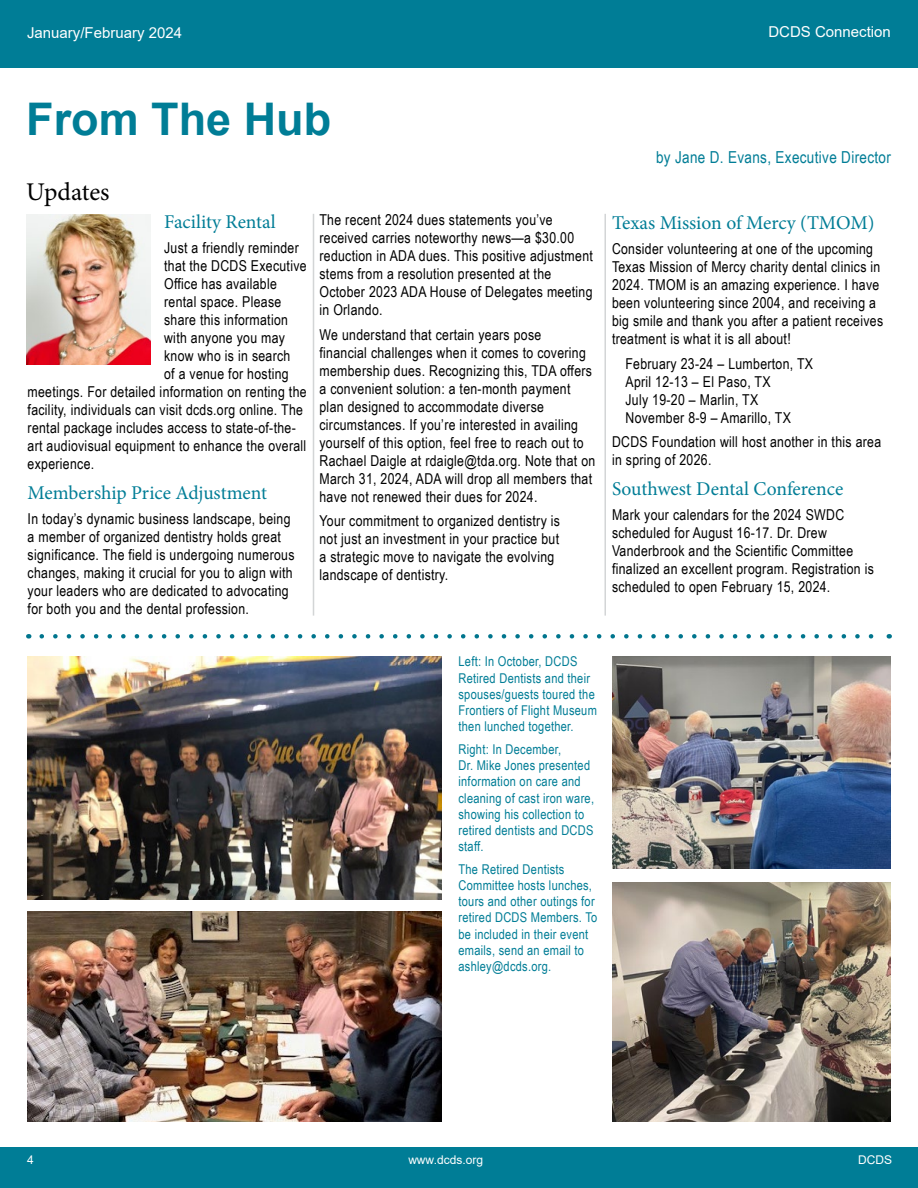
<style>
.page{position:relative;width:918px;height:1188px;background:#fff}
.page>*{position:absolute;margin:0;border:0;box-sizing:border-box;transform-origin:0 0}
.t1{font:700 45px "Arial";color:#007d96}
.t2{font:25.5px "Minion Pro";letter-spacing:-.005em;color:#000}
.t3{font:19.5px "Minion Pro";letter-spacing:-.005em;color:#007d96}
.t4{font:16.5px "Arial Narrow";letter-spacing:.02em;color:#007d96}
.t5{font:15px/18px "Arial Narrow";letter-spacing:.02em;color:#000}
.t6{font:15px "Arial";color:#fff}
.t7{font:13.5px/16.2px "Arial Narrow";letter-spacing:.02em;color:#007d96}
.t8{font:12px "Arial";color:#fff}
</style>
<div class="page">
<div style="left:0;top:0;width:918px;height:60px;background:#007d96"></div>
<div style="left:0;top:51px;width:918px;height:17px;background:#007d96"></div>
<div style="left:0;top:1148px;width:918px;height:40px;background:#007d96"></div>
<img style="left:27px;top:215px;width:123px;height:150px">
<hr style="left:313px;top:214px;width:1px;height:402px;background:#d3d5d6">
<hr style="left:604px;top:214px;width:2px;height:402px;background:#d3d5d6">
<img style="left:28px;top:912px;width:414px;height:209px">
<img style="left:28px;top:657px;width:414px;height:242px">
<svg style="left:42px;top:634px;width:832px;height:5px"></svg>
<img style="left:612px;top:657px;width:279px;height:211px">
<img style="left:612px;top:882px;width:279px;height:239px">
<p class="t6" style="left:27px;top:22px;width:157px">January/February 2024</p>
<p class="t6" style="left:768px;top:22px;width:124px">DCDS Connection</p>
<h1 class="t1" style="left:26px;top:88px;width:307px">From The Hub</h1>
<h2 class="t2" style="left:26px;top:175px;width:85px">Updates</h2>
<h3 class="t3" style="left:164px;top:209px;width:113px">Facility Rental</h3>
<p class="t5" style="left:164px;top:238px;width:136px">Just a friendly reminder</p>
<p class="t5" style="left:164px;top:256px;width:144px">that the DCDS Executive</p>
<p class="t5" style="left:164px;top:274px;width:114px">Office has available</p>
<p class="t5" style="left:164px;top:292px;width:119px">rental space. Please</p>
<p class="t5" style="left:164px;top:310px;width:125px">share this information</p>
<p class="t5" style="left:164px;top:328px;width:122px">with anyone you may</p>
<p class="t5" style="left:164px;top:346px;width:128px">know who is in search</p>
<p class="t5" style="left:164px;top:364px;width:126px">of a venue for hosting</p>
<p class="t5" style="left:28px;top:382px;width:281px">meetings. For detailed information on renting the</p>
<p class="t5" style="left:28px;top:400px;width:277px">facility, individuals can visit dcds.org online. The</p>
<p class="t5" style="left:28px;top:418px;width:270px">rental package includes access to state-of-the-</p>
<p class="t5" style="left:28px;top:436px;width:280px">art audiovisual equipment to enhance the overall</p>
<p class="t5" style="left:28px;top:454px;width:68px">experience.</p>
<h3 class="t3" style="left:28px;top:480px;width:241px">Membership Price Adjustment</h3>
<p class="t5" style="left:28px;top:509px;width:268px">In today’s dynamic business landscape, being a member of organized dentistry holds great significance. The field is undergoing numerous changes, making it crucial for you to align with your leaders who are dedicated to advocating for both you and the dental profession.</p>
<p class="t5" style="left:320px;top:210px;width:275px">The recent 2024 dues statements you’ve received carries noteworthy news—a $30.00 reduction in ADA dues. This positive adjustment stems from a resolution presented at the October 2023 ADA House of Delegates meeting in Orlando.</p>
<p class="t5" style="left:320px;top:325px;width:277px">We understand that certain years pose<br>financial challenges when it comes to covering membership dues. Recognizing this, TDA offers a convenient solution: a ten-month payment plan designed to accommodate diverse circumstances. If you’re interested in availing yourself of this option, feel free to reach out to Rachael Daigle at rdaigle@tda.org. Note that on March 31, 2024, ADA will drop all members that have not renewed their dues for 2024.</p>
<p class="t5" style="left:320px;top:511px;width:242px">Your commitment to organized dentistry is not just an investment in your practice but a strategic move to navigate the evolving landscape of dentistry.</p>
<p class="t4" style="left:656px;top:145px;width:236px">by Jane D. Evans, Executive Director</p>
<h3 class="t3" style="left:612px;top:210px;width:264px">Texas Mission of Mercy (TMOM)</h3>
<p class="t5" style="left:612px;top:239px;width:273px">Consider volunteering at one of the upcoming Texas Mission of Mercy charity dental clinics in 2024. TMOM is an amazing experience. I have been volunteering since 2004, and receiving a big smile and thank you after a patient receives treatment is what it is all about!</p>
<p class="t5" style="left:626px;top:354px;width:189px">February 23-24 – Lumberton, TX<br>April 12-13 – El Paso, TX<br>July 19-20 – Marlin, TX<br>November 8-9 – Amarillo, TX</p>
<p class="t5" style="left:612px;top:432px;width:271px">DCDS Foundation will host another in this area in spring of 2026.</p>
<h3 class="t3" style="left:612px;top:476px;width:233px">Southwest Dental Conference</h3>
<p class="t5" style="left:612px;top:505px;width:263px">Mark your calendars for the 2024 SWDC scheduled for August 16-17. Dr. Drew Vanderbrook and the Scientific Committee finalized an excellent program. Registration is scheduled to open February 15, 2024.</p>
<p class="t7" style="left:459px;top:653px;width:140px">Left: In October, DCDS<br>Retired Dentists and their spouses/guests toured the<br>Frontiers of Flight Museum then lunched together.</p>
<p class="t7" style="left:459px;top:741px;width:137px">Right: In December,<br>Dr. Mike Jones presented information on care and cleaning of cast iron ware, showing his collection to retired dentists and DCDS staff.</p>
<p class="t7" style="left:459px;top:860px;width:140px">The Retired Dentists<br>Committee hosts lunches, tours and other outings for retired DCDS Members. To be included in their event emails, send an email to ashley@dcds.org.</p>
<p class="t8" style="left:27px;top:1152px;width:8px">4</p>
<p class="t8" style="left:408px;top:1152px;width:76px">www.dcds.org</p>
<p class="t8" style="left:858px;top:1152px;width:35px">DCDS</p>
</div>
